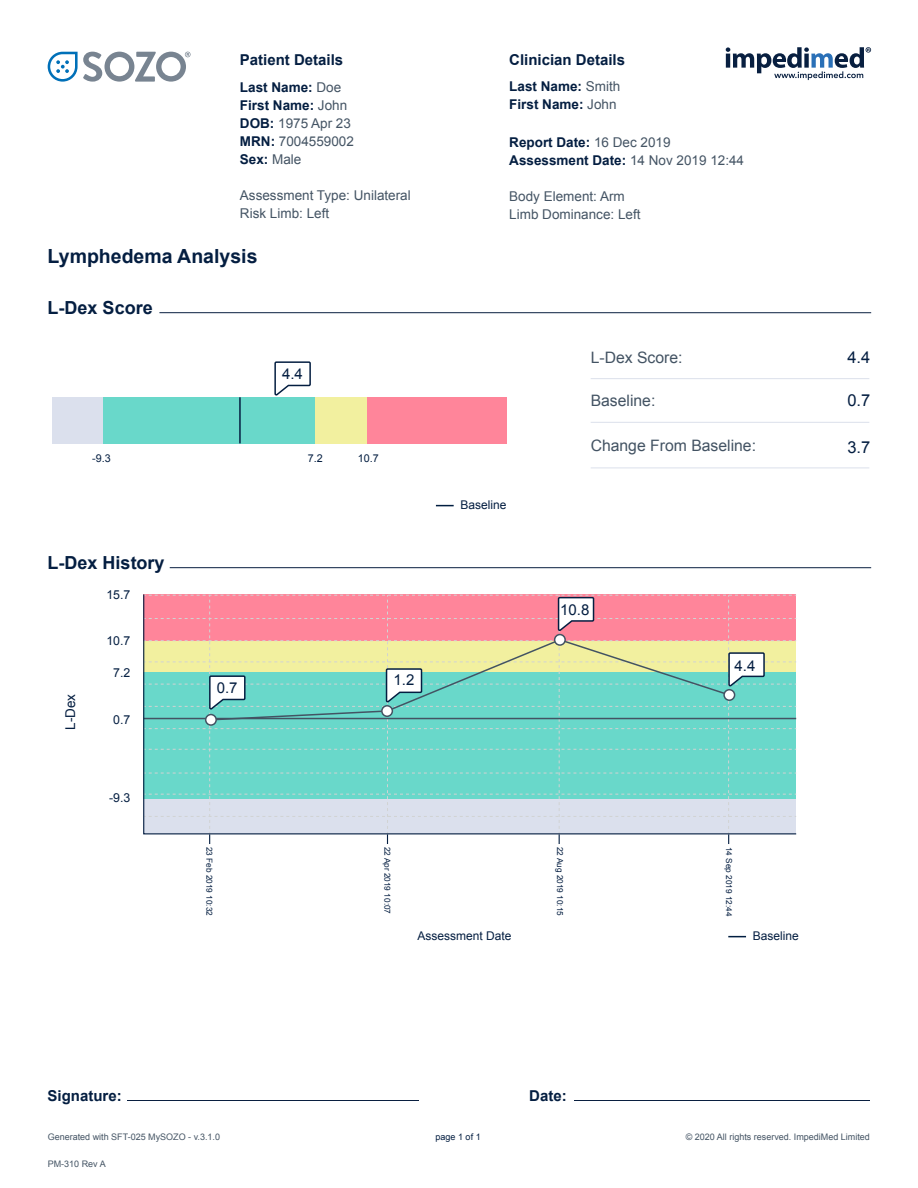
<style>
.page{position:relative;width:918px;height:1188px;background:#fff}
.page>*{position:absolute;margin:0;border:0;box-sizing:border-box;transform-origin:0 0}
.t1{font:700 19.5px "Arial";color:#041e41}
.t2{font:700 18px "Arial";color:#041e41}
.t3{font:16.5px "Arial";color:#041e41}
.t4{font:15.75px "Arial";color:#435363}
.t5{font:700 15px "Arial";color:#041e41}
.t6{font:15px "Arial";color:#041e41}
.t7{font:700 13.5px/18px "Arial";color:#041e41}
.t8{font:13.5px/18px "Arial";color:#445464}
.t9{font:13.5px "Arial";color:#041e41}
.t10{font:12.3px "Arial";color:#041e41}
.t11{font:12px "Arial";color:#041e41}
.t12{font:10.8px "Arial";color:#041e41}
.t13{font:9px "Arial";color:#445464}
.t14{font:9px "Arial";color:#041e41}
.t15{font:8.25px "Arial";color:#041e41}
.s1{font-weight:400;color:#445464}
</style>
<div class="page">
<svg style="left:726px;top:47px;width:145px;height:33px"></svg>
<hr style="left:127px;top:1101px;width:292px;height:1px;background:#091f40">
<hr style="left:574px;top:1101px;width:296px;height:1px;background:#091f40">
<hr style="left:159px;top:312px;width:712px;height:1px;background:#091f40">
<div style="left:103px;top:397px;width:212px;height:46px;background:#69d8ca"></div>
<div style="left:315px;top:397px;width:52px;height:46px;background:#f2f09f"></div>
<div style="left:52px;top:397px;width:51px;height:46px;background:#dbe0ed"></div>
<div style="left:367px;top:397px;width:139px;height:46px;background:#ff859a"></div>
<hr style="left:239px;top:397px;width:2px;height:46px;background:#041e41">
<hr style="left:591px;top:422px;width:278px;height:1px;background:#dbe0eb">
<hr style="left:591px;top:378px;width:278px;height:1px;background:#dbe0eb">
<hr style="left:591px;top:468px;width:278px;height:1px;background:#dbe0eb">
<svg style="left:436px;top:505px;width:18px;height:1px"></svg>
<svg style="left:274px;top:361px;width:37px;height:35px"></svg>
<hr style="left:170px;top:567px;width:701px;height:1px;background:#091f40">
<svg style="left:728px;top:936px;width:18px;height:1px"></svg>
<svg style="left:144px;top:595px;width:652px;height:249px;background:#acccc2"></svg>
<div style="left:206px;top:715px;width:10px;height:10px;background:#fff;border-radius:50%"></div>
<div style="left:205px;top:714px;width:12px;height:12px;border:2px solid #435363;border-radius:50%"></div>
<div style="left:382px;top:706px;width:10px;height:10px;background:#fff;border-radius:50%"></div>
<div style="left:381px;top:705px;width:12px;height:12px;border:2px solid #435363;border-radius:50%"></div>
<div style="left:555px;top:635px;width:10px;height:10px;background:#fff;border-radius:50%"></div>
<div style="left:554px;top:634px;width:12px;height:12px;border:2px solid #435363;border-radius:50%"></div>
<div style="left:724px;top:690px;width:11px;height:10px;background:#fff;border-radius:50%"></div>
<div style="left:723px;top:689px;width:12px;height:12px;border:2px solid #435363;border-radius:50%"></div>
<svg style="left:48px;top:52px;width:143px;height:30px"></svg>
<p class="t5" style="left:240px;top:49px;width:105px">Patient Details</p>
<p class="t5" style="left:509px;top:49px;width:117px">Clinician Details</p>
<p class="t7" style="left:240px;top:79px;width:116px">Last Name: <span class="s1">Doe<br></span>First Name: <span class="s1">John<br></span>DOB: <span class="s1">1975 Apr 23<br></span>MRN: <span class="s1">7004559002<br></span>Sex: <span class="s1">Male</span></p>
<p class="t8" style="left:240px;top:187px;width:172px">Assessment Type: Unilateral<br>Risk Limb: Left</p>
<p class="t7" style="left:509px;top:77px;width:113px">Last Name: <span class="s1">Smith<br></span>First Name: <span class="s1">John</span></p>
<p class="t7" style="left:509px;top:133px;width:236px">Report Date: <span class="s1">16 Dec 2019<br></span>Assessment Date: <span class="s1">14 Nov 2019 12:44</span></p>
<p class="t8" style="left:509px;top:187px;width:133px">Body Element: Arm<br>Limb Dominance: Left</p>
<h1 class="t1" style="left:48px;top:244px;width:211px">Lymphedema Analysis</h1>
<h2 class="t2" style="left:48px;top:296px;width:107px">L-Dex Score</h2>
<p class="t6" style="left:282px;top:364px;width:22px">4.4</p>
<p class="t12" style="left:92px;top:451px;width:20px">-9.3</p>
<p class="t12" style="left:308px;top:451px;width:16px">7.2</p>
<p class="t12" style="left:358px;top:451px;width:22px">10.7</p>
<h2 class="t2" style="left:48px;top:551px;width:119px">L-Dex History</h2>
<p class="t10" style="left:106px;top:587px;width:26px">15.7</p>
<p class="t10" style="left:106px;top:633px;width:26px">10.7</p>
<p class="t10" style="left:113px;top:664px;width:19px">7.2</p>
<p class="t10" style="left:113px;top:711px;width:19px">0.7</p>
<p class="t9" style="left:61px;top:730px;width:38px;rotate:-90deg">L-Dex</p>
<p class="t10" style="left:109px;top:790px;width:23px">-9.3</p>
<p class="t6" style="left:217px;top:678px;width:22px">0.7</p>
<p class="t6" style="left:394px;top:670px;width:22px">1.2</p>
<p class="t11" style="left:460px;top:497px;width:48px">Baseline</p>
<p class="t4" style="left:591px;top:347px;width:93px">L-Dex Score:</p>
<p class="t3" style="left:847px;top:346px;width:24px">4.4</p>
<p class="t4" style="left:591px;top:391px;width:66px">Baseline:</p>
<p class="t4" style="left:591px;top:435px;width:167px">Change From Baseline:</p>
<p class="t6" style="left:560px;top:600px;width:31px">10.8</p>
<p class="t6" style="left:735px;top:656px;width:22px">4.4</p>
<p class="t3" style="left:847px;top:390px;width:24px">0.7</p>
<p class="t3" style="left:847px;top:437px;width:24px">3.7</p>
<p class="t15" style="left:215px;top:847px;width:71px;rotate:90deg">23 Feb 2019 10:32</p>
<p class="t15" style="left:393px;top:847px;width:69px;rotate:90deg">22 Apr 2019 10:07</p>
<p class="t15" style="left:565px;top:847px;width:71px;rotate:90deg">22 Aug 2019 10:15</p>
<p class="t15" style="left:734px;top:847px;width:71px;rotate:90deg">14 Sep 2019 12:44</p>
<p class="t11" style="left:418px;top:928px;width:96px">Assessment Date</p>
<p class="t11" style="left:753px;top:928px;width:48px">Baseline</p>
<p class="t5" style="left:48px;top:1086px;width:76px">Signature:</p>
<p class="t5" style="left:529px;top:1086px;width:39px">Date:</p>
<p class="t13" style="left:48px;top:1131px;width:174px">Generated with SFT-025 MySOZO - v.3.1.0</p>
<p class="t13" style="left:686px;top:1131px;width:186px">© 2020 All rights reserved. ImpediMed Limited</p>
<p class="t13" style="left:48px;top:1158px;width:60px">PM-310 Rev A</p>
<p class="t14" style="left:436px;top:1131px;width:47px">page 1 of 1</p>
</div>
